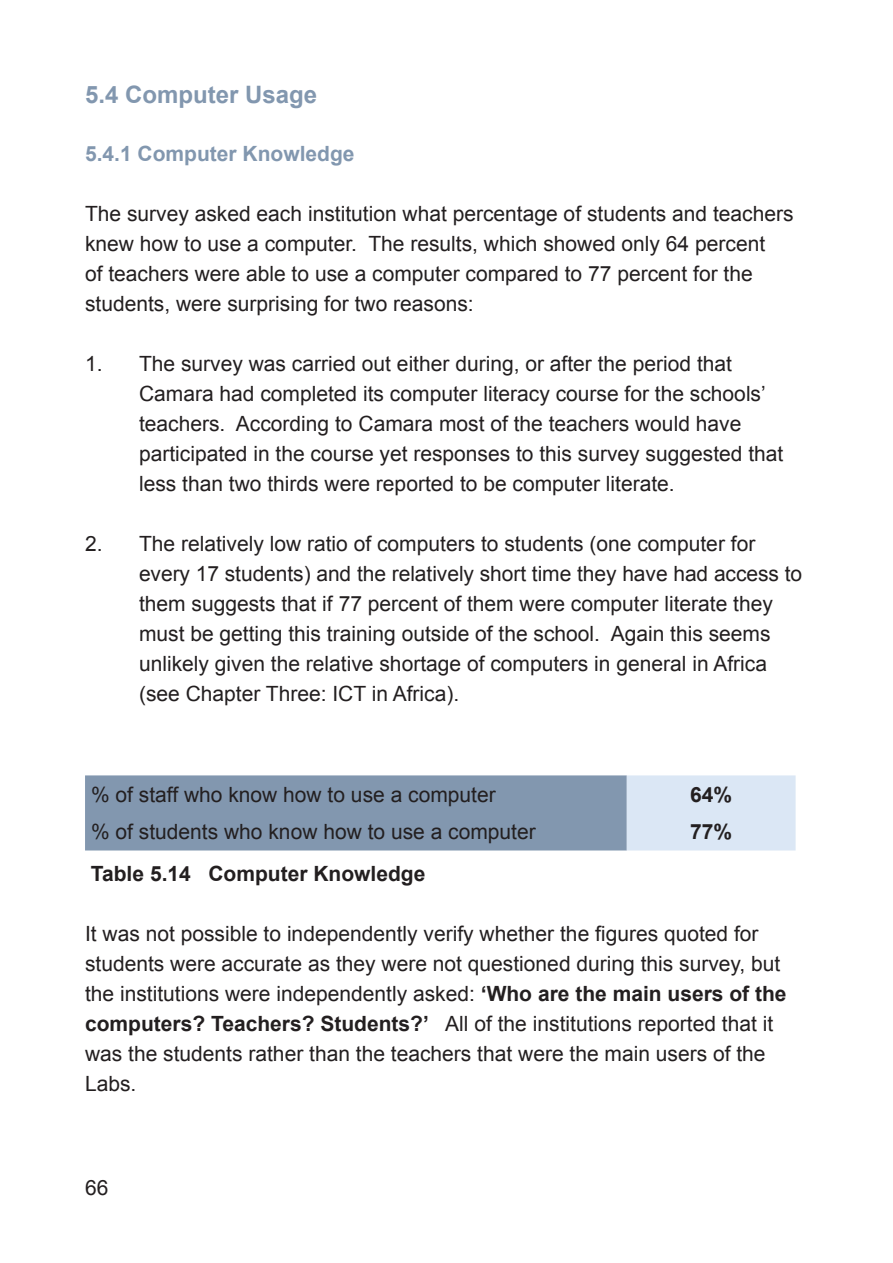
<style>
.page{position:relative;width:893px;height:1263px;background:#fff}
.page>*{position:absolute;margin:0;border:0;box-sizing:border-box;transform-origin:0 0}
.t1{font:700 24px "Arial";color:#8297af}
.text{font:21px/30px "Arial";color:#231f20}
.text-2{font:700 21px "Arial";color:#231f20}
.text-3{font:700 21px "Arial";color:#8297af}
.s1{font-weight:700}
</style>
<div class="page">
<svg style="left:85px;top:775px;width:711px;height:75px;background:#97aac0"></svg>
<p class="t1" style="left:85px;top:78px;width:234px">5.4 Computer Usage</p>
<p class="text-3" style="left:85px;top:140px;width:271px">5.4.1 Computer Knowledge</p>
<p class="text" style="left:85px;top:199px;width:710px">The survey asked each institution what percentage of students and teachers knew how to use a computer. The results, which showed only 64 percent<br>of teachers were able to use a computer compared to 77 percent for the students, were surprising for two reasons:</p>
<p class="text" style="left:139px;top:349px;width:646px;text-indent:-54px">1. The survey was carried out either during, or after the period that Camara had completed its computer literacy course for the schools’ teachers. According to Camara most of the teachers would have participated in the course yet responses to this survey suggested that less than two thirds were reported to be computer literate.</p>
<p class="text" style="left:139px;top:529px;width:665px;text-indent:-54px">2. The relatively low ratio of computers to students (one computer for every 17 students) and the relatively short time they have had access to them suggests that if 77 percent of them were computer literate they must be getting this training outside of the school. Again this seems unlikely given the relative shortage of computers in general in Africa (see Chapter Three: ICT in Africa).</p>
<p class="text" style="left:91px;top:780px;width:406px">% of staff who know how to use a computer</p>
<p class="text-2" style="left:690px;top:781px;width:44px">64%</p>
<p class="text" style="left:91px;top:817px;width:446px">% of students who know how to use a computer</p>
<p class="text-2" style="left:690px;top:818px;width:44px">77%</p>
<p class="text-2" style="left:91px;top:860px;width:336px">Table 5.14 Computer Knowledge</p>
<p class="text" style="left:85px;top:919px;width:703px">It was not possible to independently verify whether the figures quoted for students were accurate as they were not questioned during this survey, but the institutions were independently asked: <span class="s1">‘Who are the main users of the computers? Teachers? Students?’</span> All of the institutions reported that it was the students rather than the teachers that were the main users of the Labs.</p>
<p class="text" style="left:85px;top:1172px;width:25px">66</p>
</div>
